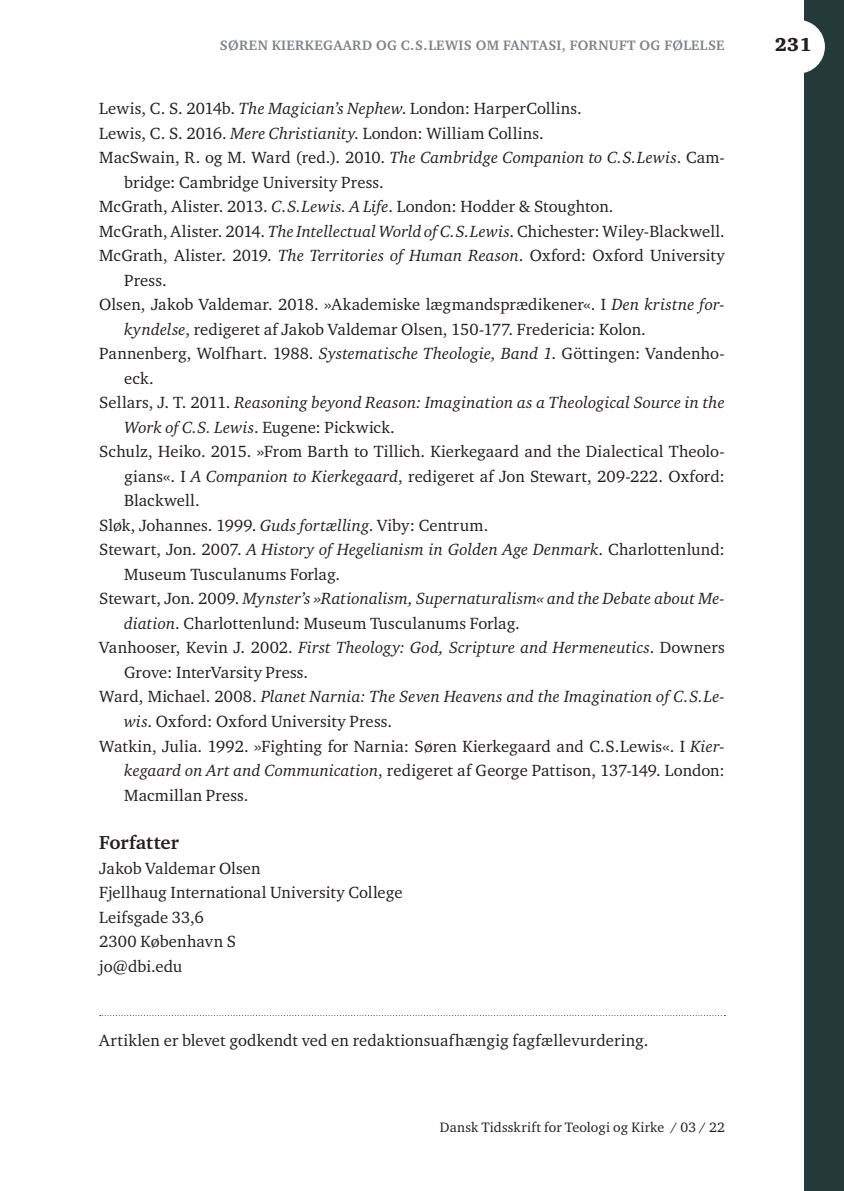
<style>
.page{position:relative;width:844px;height:1191px;background:#fff}
.page>*{position:absolute;margin:0;border:0;box-sizing:border-box;transform-origin:0 0}
.t1{font:700 19.25px "Charter ITC Std";letter-spacing:.005em;color:#231f20}
.t2{font:900 19.25px "Charter ITC Std";color:#231f20}
.t3{font:16.62px/24.5px "Charter ITC Std";letter-spacing:.005em;color:#231f20}
.t4{font:italic 16.62px "Charter ITC Std";letter-spacing:.01em;color:#231f20}
.t5{font:700 14px "Charter ITC Std";letter-spacing:.025em;color:#808285}
.t6{font:14px "Charter ITC Std";letter-spacing:.01em;color:#231f20}
.s1{font-style:italic}
.s2{font-style:normal}
</style>
<div class="page">
<div style="left:804px;top:0;width:39px;height:1191px;background:#233a38"></div>
<div style="left:771px;top:20px;width:53px;height:54px;background:#fff;border-radius:50%"></div>
<svg style="left:100px;top:1015px;width:625px;height:1px"></svg>
<p class="t5" style="left:220px;top:37px;width:506px">SØREN KIERKEGAARD OG C.S.LEWIS OM FANTASI, FORNUFT OG FØLELSE</p>
<p class="t3" style="left:99px;top:96px;width:484px">Lewis, C. S. 2014b. <span class="s1">The Magician’s Nephew</span>. London: HarperCollins.</p>
<p class="t3" style="left:99px;top:120px;width:446px">Lewis, C. S. 2016. <span class="s1">Mere Christianity</span>. London: William Collins.</p>
<p class="t3" style="left:99px;top:145px;width:627px">MacSwain, R. og M. Ward (red.). 2010. <span class="s1">The Cambridge Companion to C.S.Lewis</span>. Cam-</p>
<p class="t3" style="left:124px;top:169px;width:261px">bridge: Cambridge University Press.</p>
<p class="t3" style="left:99px;top:194px;width:515px">McGrath, Alister. 2013. <span class="s1">C.S.Lewis. A Life</span>. London: Hodder &amp; Stoughton.</p>
<p class="t3" style="left:99px;top:218px;width:627px">McGrath, Alister. 2014. <span class="s1">The Intellectual World of C.S.Lewis</span>. Chichester: Wiley-Blackwell.</p>
<p class="t3" style="left:99px;top:243px;width:627px">McGrath, Alister. 2019. <span class="s1">The Territories of Human Reason</span>. Oxford: Oxford University</p>
<p class="t3" style="left:124px;top:267px;width:44px">Press.</p>
<p class="t3" style="left:99px;top:292px;width:627px">Olsen, Jakob Valdemar. 2018. »Akademiske lægmandsprædikener«. I <span class="s1">Den kristne for-</span></p>
<p class="t3" style="left:124px;top:316px;width:523px"><span class="s1">kyndelse</span>, redigeret af Jakob Valdemar Olsen, 150-177. Fredericia: Kolon.</p>
<p class="t3" style="left:99px;top:341px;width:627px">Pannenberg, Wolfhart. 1988. <span class="s1">Systematische Theologie, Band 1</span>. Göttingen: Vandenho-</p>
<p class="t3" style="left:124px;top:365px;width:31px">eck.</p>
<p class="t4" style="left:99px;top:392px;width:627px"><span class="s2">Sellars, J. T. 2011.</span> Reasoning beyond Reason: Imagination as a Theological Source in the</p>
<p class="t3" style="left:124px;top:414px;width:272px"><span class="s1">Work of C.S. Lewis</span>. Eugene: Pickwick.</p>
<p class="t3" style="left:99px;top:439px;width:627px">Schulz, Heiko. 2015. »From Barth to Tillich. Kierkegaard and the Dialectical Theolo-</p>
<p class="t3" style="left:124px;top:463px;width:602px">gians«. I <span class="s1">A Companion to Kierkegaard</span>, redigeret af Jon Stewart, 209-222. Oxford:</p>
<p class="t3" style="left:124px;top:488px;width:77px">Blackwell.</p>
<p class="t3" style="left:99px;top:512px;width:390px">Sløk, Johannes. 1999. <span class="s1">Guds fortælling</span>. Viby: Centrum.</p>
<p class="t4" style="left:99px;top:539px;width:627px"><span class="s2">Stewart, Jon. 2007.</span> A History of Hegelianism in Golden Age Denmark<span class="s2">. Charlottenlund:</span></p>
<p class="t3" style="left:124px;top:561px;width:217px">Museum Tusculanums Forlag.</p>
<p class="t4" style="left:99px;top:588px;width:627px"><span class="s2">Stewart, Jon. 2009.</span> Mynster’s »Rationalism, Supernaturalism« and the Debate about Me-</p>
<p class="t3" style="left:124px;top:611px;width:397px"><span class="s1">diation</span>. Charlottenlund: Museum Tusculanums Forlag.</p>
<p class="t4" style="left:99px;top:637px;width:627px"><span class="s2">Vanhooser, Kevin J. 2002.</span> First Theology: God, Scripture and Hermeneutics<span class="s2">. Downers</span></p>
<p class="t3" style="left:124px;top:660px;width:185px">Grove: InterVarsity Press.</p>
<p class="t4" style="left:99px;top:686px;width:627px"><span class="s2">Ward, Michael. 2008.</span> Planet Narnia: The Seven Heavens and the Imagination of C.S.Le-</p>
<p class="t3" style="left:124px;top:709px;width:269px"><span class="s1">wis</span>. Oxford: Oxford University Press.</p>
<p class="t3" style="left:99px;top:733px;width:627px">Watkin, Julia. 1992. »Fighting for Narnia: Søren Kierkegaard and C.S.Lewis«. I <span class="s1">Kier-</span></p>
<p class="t3" style="left:124px;top:758px;width:602px"><span class="s1">kegaard on Art and Communication</span>, redigeret af George Pattison, 137-149. London:</p>
<p class="t3" style="left:124px;top:782px;width:126px">Macmillan Press.</p>
<p class="t1" style="left:99px;top:831px;width:81px">Forfatter</p>
<p class="t3" style="left:99px;top:855px;width:305px">Jakob Valdemar Olsen<br>Fjellhaug International University College<br>Leifsgade 33,6<br>2300 København S<br>jo@dbi.edu</p>
<p class="t3" style="left:99px;top:1027px;width:550px">Artiklen er blevet godkendt ved en redaktionsuafhængig fagfællevurdering.</p>
<p class="t6" style="left:440px;top:1118px;width:286px">Dansk Tidsskrift for Teologi og Kirke / 03 / 22</p>
<p class="t2" style="left:774px;top:33px;width:38px">231</p>
</div>
